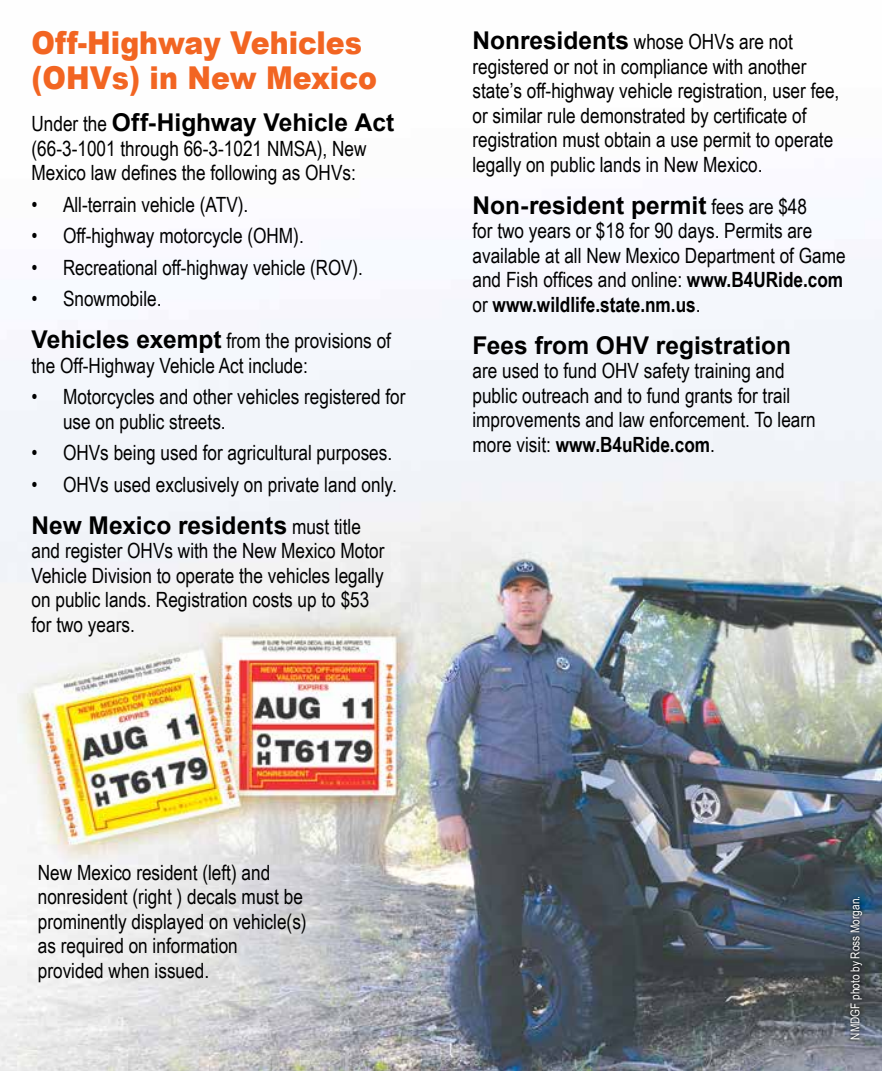
<style>
.page{position:relative;width:882px;height:1071px;background:#fff}
.page>*{position:absolute;margin:0;border:0;box-sizing:border-box;transform-origin:0 0}
.t1{font:900 31.5px/35px "Arial";color:#f26522;scale:.9 1}
.t2{font:700 24.5px "Arial";color:#000}
.t3{font:21px/24.5px "Arial Narrow";color:#000}
.t4{font:12.25px "Arial Narrow";color:#fff}
.s1{font-family:"Arial Narrow";font-weight:400;font-size:21px}
.s2{font-family:"Arial";font-weight:700;font-size:24.5px}
.s3{font-weight:700}
</style>
<div class="page">
<img style="left:0;top:259px;width:882px;height:812px">
<svg style="left:847px;top:894px;width:19px;height:148px;background:#3d4854"></svg>
<h1 class="t1" style="left:32px;top:24px;width:386px">Off-Highway Vehicles (OHVs) in New Mexico</h1>
<p class="t2" style="left:32px;top:106px;width:364px"><span class="s1">Under the</span> Off-Highway Vehicle Act</p>
<p class="t3" style="left:32px;top:135px;width:336px">(66-3-1001 through 66-3-1021 NMSA), New<br>Mexico law defines the following as OHVs:</p>
<p class="t3" style="left:32px;top:191px;width:218px">• All-terrain vehicle (ATV).</p>
<p class="t3" style="left:32px;top:223px;width:274px">• Off-highway motorcycle (OHM).</p>
<p class="t3" style="left:32px;top:254px;width:333px">• Recreational off-highway vehicle (ROV).</p>
<p class="t3" style="left:32px;top:277px;width:361px;line-height:42px">• Snowmobile.<br><span class="s2">Vehicles exempt</span> from the provisions of</p>
<p class="t3" style="left:32px;top:352px;width:278px">the Off-Highway Vehicle Act include:</p>
<p class="t3" style="left:63px;top:384px;width:344px;text-indent:-32px">• Motorcycles and other vehicles registered for use on public streets.</p>
<p class="t3" style="left:32px;top:440px;width:362px">• OHVs being used for agricultural purposes.</p>
<p class="t3" style="left:32px;top:471px;width:367px">• OHVs used exclusively on private land only.</p>
<p class="t2" style="left:32px;top:509px;width:331px">New Mexico residents <span class="s1">must title</span></p>
<p class="t3" style="left:31px;top:538px;width:355px">and register OHVs with the New Mexico Motor Vehicle Division to operate the vehicles legally on public lands. Registration costs up to $53 for two years.</p>
<p class="t3" style="left:472px;top:29px;width:368px"><span class="s2">Nonresidents</span> whose OHVs are not registered or not in compliance with another state’s off-highway vehicle registration, user fee, or similar rule demonstrated by certificate of registration must obtain a use permit to operate legally on public lands in New Mexico.</p>
<p class="t2" style="left:472px;top:189px;width:336px">Non-resident permit <span class="s1">fees are $48</span></p>
<p class="t3" style="left:473px;top:218px;width:375px">for two years or $18 for 90 days. Permits are available at all New Mexico Department of Game and Fish offices and online: <span class="s3">www.B4URide.com </span>or <span class="s3">www.wildlife.state.nm.us</span>.</p>
<p class="t2" style="left:472px;top:329px;width:320px">Fees from OHV registration</p>
<p class="t3" style="left:472px;top:358px;width:345px">are used to fund OHV safety training and public outreach and to fund grants for trail improvements and law enforcement. To learn more visit: <span class="s3">www.B4uRide.com</span>.</p>
<p class="t3" style="left:38px;top:859px;width:270px">New Mexico resident (left) and nonresident (right ) decals must be prominently displayed on vehicle(s) as required on information provided when issued.</p>
<p class="t4" style="left:846px;top:1040px;width:145px;rotate:-90deg">NMDGF photo by Ross Morgan.</p>
</div>
